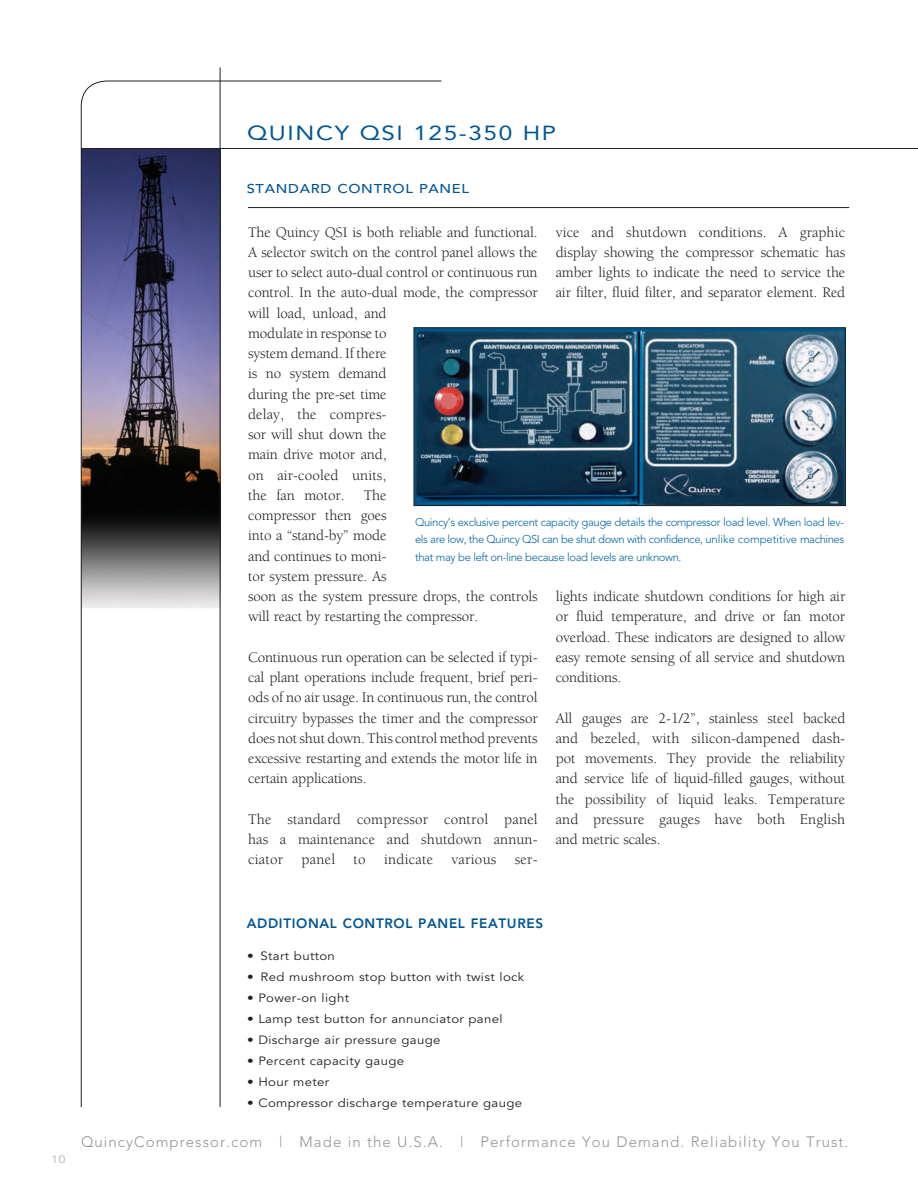
<style>
.page{position:relative;width:918px;height:1188px;background:#fff}
.page>*{position:absolute;margin:0;border:0;box-sizing:border-box;transform-origin:0 0}
.t1{font:20.25px "Avenir";letter-spacing:.065em;color:#005595;scale:1.2 1}
.QNCY_Body{font:15px/20.2px "Berkeley Std";letter-spacing:-.01em;color:#231f20;text-align:justify}
.t2{font:300 15px "Avenir";letter-spacing:.07em;color:#939598}
.QNCY_Body-2{font:800 13.5px "Avenir";letter-spacing:.05em;color:#005595}
.Subheads{font:500 12.75px "Avenir";letter-spacing:.05em;color:#005595;scale:1.15 1}
.QNCY_Body-3{font:12px "Avenir";letter-spacing:.025em;color:#231f20;scale:1.1 1}
.QNCY_Call_outs{font:300 11.25px/17.5px "Avenir";letter-spacing:-.035em;color:#0067a5;text-align:justify}
.t3{font:300 10.5px "Avenir";color:#a8a9ad;scale:1.2 1}
</style>
<div class="page">
<svg style="left:80px;top:81px;width:362px;height:1026px"></svg>
<hr style="left:220px;top:68px;width:1px;height:1039px;background:#231f20">
<hr style="left:82px;top:148px;width:836px;height:1px;background:#231f20">
<img style="left:416px;top:329px;width:428px;height:175px">
<div style="left:414px;top:327px;width:432px;height:179px;border:1px solid #231f20"></div>
<div style="left:414px;top:516px;width:432px;height:58px;background:#fff"></div>
<hr style="left:248px;top:207px;width:601px;height:1px;background:#231f20">
<p class="t1" style="left:247px;top:121px;width:259px">QUINCY QSI 125-350 HP</p>
<p class="Subheads" style="left:247px;top:181px;width:195px">STANDARD CONTROL PANEL</p>
<p class="QNCY_Body" style="left:248px;top:222px;width:291px;text-align:left">The Quincy QSI is both reliable and functional.<br>A selector switch on the control panel allows the user to select auto-dual control or continuous run control. In the auto-dual mode, the compressor will load, unload, and<br>modulate in response to<br>system demand. If there<br>is no system demand<br>during the pre-set time<br>delay, the compres-<br>sor will shut down the<br>main drive motor and,<br>on air-cooled units,<br>the fan motor.</p>
<p class="QNCY_Body" style="left:556px;top:222px;width:291px">vice and shutdown conditions. A graphic display showing the compressor schematic has amber lights to indicate the need to service the air filter, fluid filter, and separator element. Red</p>
<p class="QNCY_Body" style="left:248px;top:485px;width:291px;text-align:left;text-indent:116px">The<br>compressor then goes<br>into a “stand-by” mode<br>and continues to moni-<br>tor system pressure. As<br>soon as the system pressure drops, the controls will react by restarting the compressor.</p>
<p class="QNCY_Body" style="left:248px;top:647px;width:291px">Continuous run operation can be selected if typi&shy;cal plant operations include frequent, brief peri&shy;ods of no air usage. In continuous run, the control circuitry bypasses the timer and the compressor does not shut down. This control method prevents excessive restarting and extends the motor life in certain applications.</p>
<p class="QNCY_Body" style="left:248px;top:809px;width:291px">The standard compressor control panel has a maintenance and shutdown annun&shy;ciator panel to indicate various ser-</p>
<p class="QNCY_Call_outs" style="left:415px;top:513px;width:431px">Quincy’s exclusive percent capacity gauge details the compressor load level. When load lev&shy;els are low, the Quincy QSI can be shut down with confidence, unlike competitive machines that may be left on-line because load levels are unknown.</p>
<p class="QNCY_Body" style="left:556px;top:587px;width:291px">lights indicate shutdown conditions for high air or fluid temperature, and drive or fan motor overload. These indicators are designed to allow easy remote sensing of all service and shutdown conditions.</p>
<p class="QNCY_Body" style="left:556px;top:708px;width:291px">All gauges are 2-1/2”, stainless steel backed and bezeled, with silicon-dampened dash&shy;pot movements. They provide the reliability and service life of liquid-filled gauges, without the possibility of liquid leaks. Temperature and pressure gauges have both English and metric scales.</p>
<p class="t3" style="left:52px;top:1153px;width:13px">10</p>
<p class="QNCY_Body-2" style="left:247px;top:916px;width:298px">ADDITIONAL CONTROL PANEL FEATURES</p>
<p class="QNCY_Body-3" style="left:247px;top:949px;width:81px">• Start button</p>
<p class="QNCY_Body-3" style="left:247px;top:970px;width:253px">• Red mushroom stop button with twist lock</p>
<p class="QNCY_Body-3" style="left:247px;top:991px;width:94px">• Power-on light</p>
<p class="QNCY_Body-3" style="left:247px;top:1012px;width:234px">• Lamp test button for annunciator panel</p>
<p class="QNCY_Body-3" style="left:247px;top:1033px;width:177px">• Discharge air pressure gauge</p>
<p class="QNCY_Body-3" style="left:247px;top:1054px;width:144px">• Percent capacity gauge</p>
<p class="QNCY_Body-3" style="left:247px;top:1075px;width:76px">• Hour meter</p>
<p class="QNCY_Body-3" style="left:247px;top:1096px;width:252px">• Compressor discharge temperature gauge</p>
<p class="t2" style="left:81px;top:1133px;width:769px">QuincyCompressor.com | Made in the U.S.A. | Performance You Demand. Reliability You Trust.</p>
</div>
